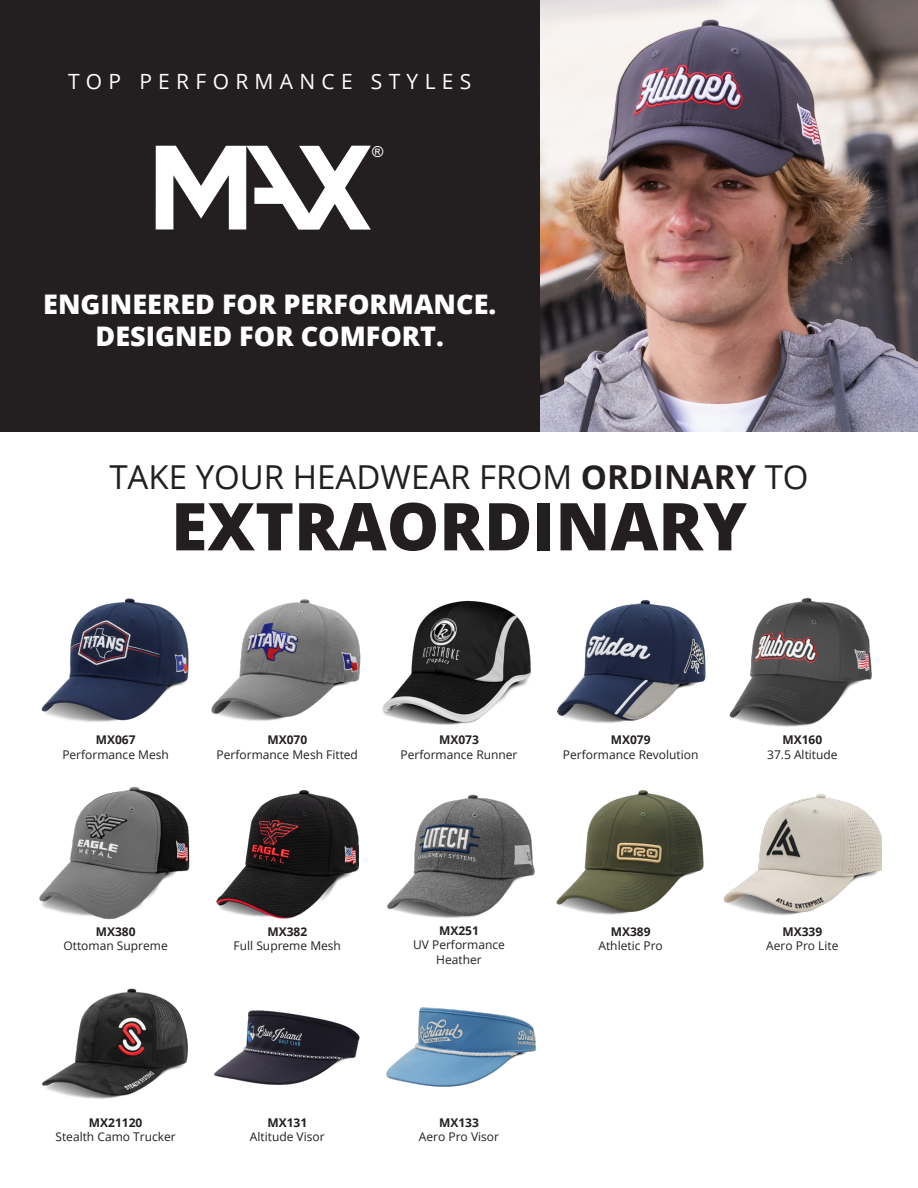
<style>
.page{position:relative;width:918px;height:1188px;background:#fff}
.page>*{position:absolute;margin:0;border:0;box-sizing:border-box;transform-origin:0 0}
.t1{font:800 66px "Open Sans";color:#231f20}
.t2{font:33px "Open Sans";color:#231f20}
.t3{font:800 27px/32.4px "Open Sans";color:#fff;text-align:center}
.t4{font:21px "Open Sans";letter-spacing:.3em;color:#fff}
.t5{font:15.15px "Arial";color:#fff}
.t6{font:12px "Open Sans";color:#231f20}
.t7{font:700 12px "Open Sans";color:#231f20}
.s1{font-weight:700}
</style>
<div class="page">
<div style="left:0;top:0;width:540px;height:432px;background:#231f20"></div>
<svg style="left:156px;top:146px;width:215px;height:84px"></svg>
<img style="left:540px;top:0;width:378px;height:432px">
<img style="left:41px;top:598px;width:148px;height:124px">
<img style="left:211px;top:599px;width:150px;height:122px">
<img style="left:39px;top:786px;width:151px;height:134px">
<img style="left:42px;top:988px;width:146px;height:111px">
<img style="left:216px;top:789px;width:144px;height:130px">
<img style="left:214px;top:1010px;width:146px;height:75px">
<img style="left:382px;top:600px;width:149px;height:125px">
<img style="left:729px;top:597px;width:143px;height:130px">
<img style="left:387px;top:794px;width:148px;height:124px">
<img style="left:386px;top:1007px;width:150px;height:80px">
<img style="left:557px;top:600px;width:149px;height:123px">
<img style="left:556px;top:790px;width:148px;height:125px">
<img style="left:723px;top:794px;width:159px;height:121px">
<p class="t4" style="left:68px;top:67px;width:405px">TOP PERFORMANCE STYLES</p>
<p class="t5" style="left:372px;top:141px;width:13px">®</p>
<p class="t3" style="left:43px;top:286px;width:455px">ENGINEERED FOR PERFORMANCE.<br>DESIGNED FOR COMFORT.</p>
<p class="t2" style="left:109px;top:454px;width:701px">TAKE YOUR HEADWEAR FROM <span class="s1">ORDINARY</span> TO</p>
<p class="t1" style="left:171px;top:476px;width:577px">EXTRAORDINARY</p>
<p class="t7" style="left:96px;top:732px;width:41px">MX067</p>
<p class="t6" style="left:62px;top:746px;width:108px">Performance Mesh</p>
<p class="t7" style="left:267px;top:732px;width:41px">MX070</p>
<p class="t6" style="left:217px;top:746px;width:143px">Performance Mesh Fitted</p>
<p class="t7" style="left:439px;top:732px;width:41px">MX073</p>
<p class="t6" style="left:401px;top:746px;width:118px">Performance Runner</p>
<p class="t7" style="left:611px;top:732px;width:41px">MX079</p>
<p class="t6" style="left:563px;top:746px;width:137px">Performance Revolution</p>
<p class="t7" style="left:782px;top:732px;width:41px">MX160</p>
<p class="t6" style="left:767px;top:746px;width:72px">37.5 Altitude</p>
<p class="t7" style="left:96px;top:923px;width:41px">MX380</p>
<p class="t6" style="left:64px;top:937px;width:106px">Ottoman Supreme</p>
<p class="t7" style="left:267px;top:923px;width:41px">MX382</p>
<p class="t6" style="left:234px;top:937px;width:109px">Full Supreme Mesh</p>
<p class="t7" style="left:439px;top:922px;width:41px">MX251</p>
<p class="t6" style="left:413px;top:937px;width:93px">UV Performance</p>
<p class="t6" style="left:436px;top:951px;width:47px">Heather</p>
<p class="t7" style="left:611px;top:923px;width:41px">MX389</p>
<p class="t6" style="left:598px;top:937px;width:66px">Athletic Pro</p>
<p class="t7" style="left:782px;top:923px;width:41px">MX339</p>
<p class="t6" style="left:766px;top:937px;width:74px">Aero Pro Lite</p>
<p class="t7" style="left:89px;top:1114px;width:55px">MX21120</p>
<p class="t6" style="left:55px;top:1129px;width:122px">Stealth Camo Trucker</p>
<p class="t7" style="left:267px;top:1114px;width:41px">MX131</p>
<p class="t6" style="left:250px;top:1129px;width:76px">Altitude Visor</p>
<p class="t7" style="left:439px;top:1114px;width:41px">MX133</p>
<p class="t6" style="left:419px;top:1129px;width:82px">Aero Pro Visor</p>
</div>
